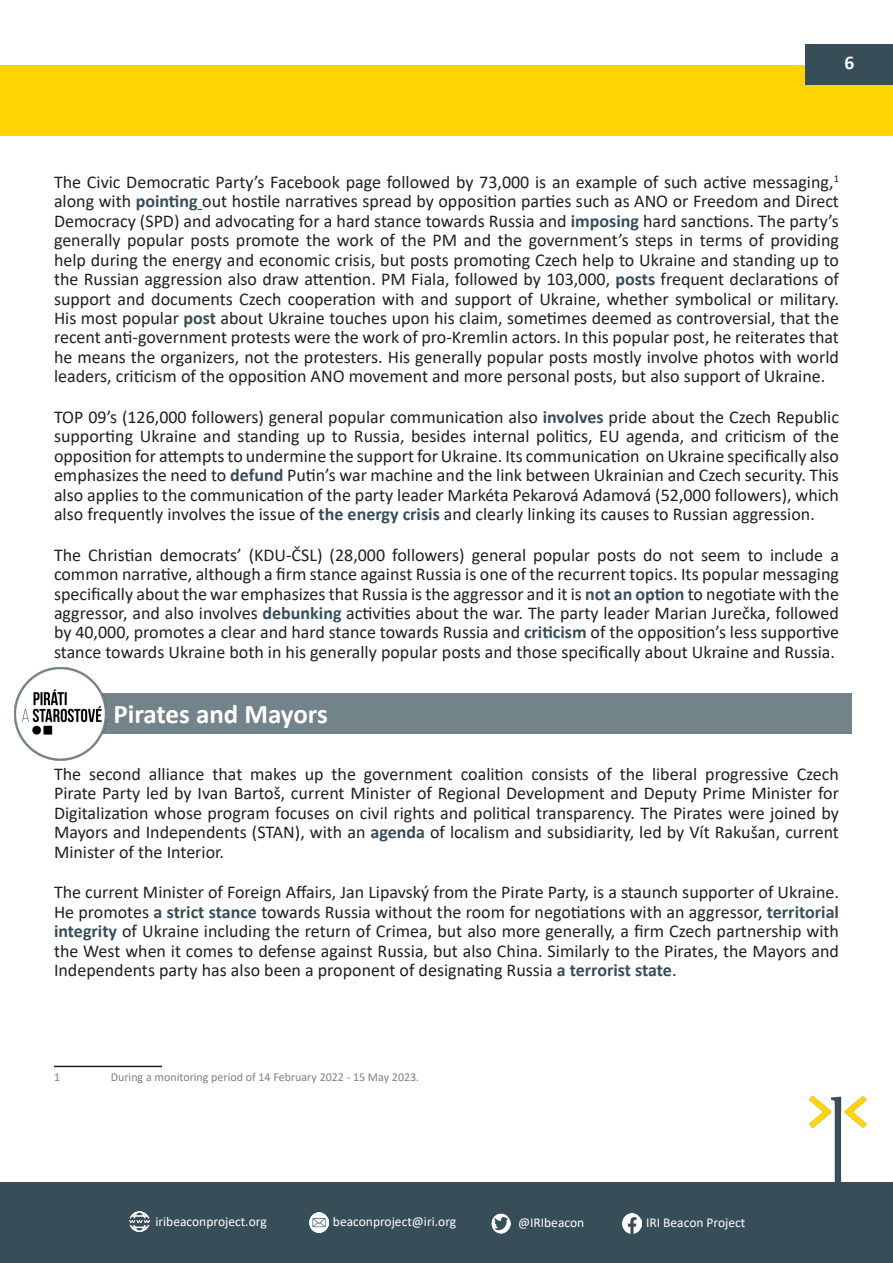
<style>
.page{position:relative;width:893px;height:1263px;background:#fff}
.page>*{position:absolute;margin:0;border:0;box-sizing:border-box;transform-origin:0 0}
.Heading_3{font:700 27px "Calibri";color:#fff}
.t1{font:700 19.5px "Calibri";color:#fff}
.t2{font:18px/19.4px "Calibri";color:#231f20;text-align:justify}
.t3{font:13.5px "Calibri";color:#fff}
.t4{font:12px "Calibri";color:#808080}
.s1{font-weight:700;color:#374e59}
</style>
<div class="page">
<img style="left:806px;top:1095px;width:66px;height:88px">
<div style="left:0;top:65px;width:893px;height:71px;background:#ffd402"></div>
<div style="left:0;top:1183px;width:893px;height:80px;background:#374e59"></div>
<div style="left:806px;top:45px;width:87px;height:40px;background:#374e59"></div>
<img style="left:491px;top:1214px;width:20px;height:19px">
<img style="left:310px;top:1213px;width:19px;height:19px">
<img style="left:130px;top:1211px;width:19px;height:20px">
<img style="left:622px;top:1214px;width:20px;height:19px">
<hr style="left:54px;top:1066px;width:108px;height:1px;background:#231f20">
<div style="left:42px;top:693px;width:809px;height:41px;background:#73838a"></div>
<img style="left:14px;top:667px;width:93px;height:94px">
<p class="t1" style="left:844px;top:48px;width:11px">6</p>
<p class="t2" style="left:54px;top:172px;width:786px">The Civic Democratic Party’s Facebook page followed by 73,000 is an example of such active messaging,<sup>1 </sup>along with <span class="s1">pointing</span> out hostile narratives spread by opposition parties such as ANO or Freedom and Direct Democracy (SPD) and advocating for a hard stance towards Russia and <span class="s1">imposing</span> hard sanctions. The party’s generally popular posts promote the work of the PM and the government’s steps in terms of providing help during the energy and economic crisis, but posts promoting Czech help to Ukraine and standing up to the Russian aggression also draw attention. PM Fiala, followed by 103,000, <span class="s1">posts</span> frequent declarations of support and documents Czech cooperation with and support of Ukraine, whether symbolical or military.<br>His most popular <span class="s1">post</span> about Ukraine touches upon his claim, sometimes deemed as controversial, that the recent anti-government protests were the work of pro-Kremlin actors. In this popular post, he reiterates that he means the organizers, not the protesters. His generally popular posts mostly involve photos with world leaders, criticism of the opposition ANO movement and more personal posts, but also support of Ukraine.</p>
<p class="t2" style="left:54px;top:407px;width:786px">TOP 09’s (126,000 followers) general popular communication also <span class="s1">involves</span> pride about the Czech Republic supporting Ukraine and standing up to Russia, besides internal politics, EU agenda, and criticism of the opposition for attempts to undermine the support for Ukraine. Its communication on Ukraine specifically also emphasizes the need to <span class="s1">defund</span> Putin’s war machine and the link between Ukrainian and Czech security. This also applies to the communication of the party leader Markéta Pekarová Adamová (52,000 followers), which also frequently involves the issue of <span class="s1">the energy crisis</span> and clearly linking its causes to Russian aggression.</p>
<p class="t2" style="left:54px;top:545px;width:786px">The Christian democrats’ (KDU-ČSL) (28,000 followers) general popular posts do not seem to include a common narrative, although a firm stance against Russia is one of the recurrent topics. Its popular messaging specifically about the war emphasizes that Russia is the aggressor and it is <span class="s1">not an option</span> to negotiate with the aggressor, and also involves <span class="s1">debunking</span> activities about the war. The party leader Marian Jurečka, followed by 40,000, promotes a clear and hard stance towards Russia and <span class="s1">criticism</span> of the opposition’s less supportive stance towards Ukraine both in his generally popular posts and those specifically about Ukraine and Russia.</p>
<p class="Heading_3" style="left:114px;top:694px;width:216px">Pirates and Mayors</p>
<p class="t2" style="left:54px;top:764px;width:786px">The second alliance that makes up the government coalition consists of the liberal progressive Czech Pirate Party led by Ivan Bartoš, current Minister of Regional Development and Deputy Prime Minister for Digitalization whose program focuses on civil rights and political transparency. The Pirates were joined by Mayors and Independents (STAN), with an <span class="s1">agenda</span> of localism and subsidiarity, led by Vít Rakušan, current Minister of the Interior.</p>
<p class="t2" style="left:54px;top:882px;width:786px">The current Minister of Foreign Affairs, Jan Lipavský from the Pirate Party, is a staunch supporter of Ukraine.<br>He promotes <span class="s1">a strict stance</span> towards Russia without the room for negotiations with an aggressor, <span class="s1">territorial integrity</span> of Ukraine including the return of Crimea, but also more generally, a firm Czech partnership with the West when it comes to defense against Russia, but also China. Similarly to the Pirates, the Mayors and Independents party has also been a proponent of designating Russia <span class="s1">a terrorist state</span>.</p>
<p class="t4" style="left:54px;top:1068px;width:8px">1</p>
<p class="t4" style="left:111px;top:1068px;width:310px">During a monitoring period of 14 February 2022 - 15 May 2023.</p>
<p class="t3" style="left:155px;top:1212px;width:113px">iribeaconproject.org</p>
<p class="t3" style="left:333px;top:1212px;width:125px">beaconproject@iri.org</p>
<p class="t3" style="left:518px;top:1213px;width:68px">@IRIbeacon</p>
<p class="t3" style="left:646px;top:1213px;width:101px">IRI Beacon Project</p>
</div>
